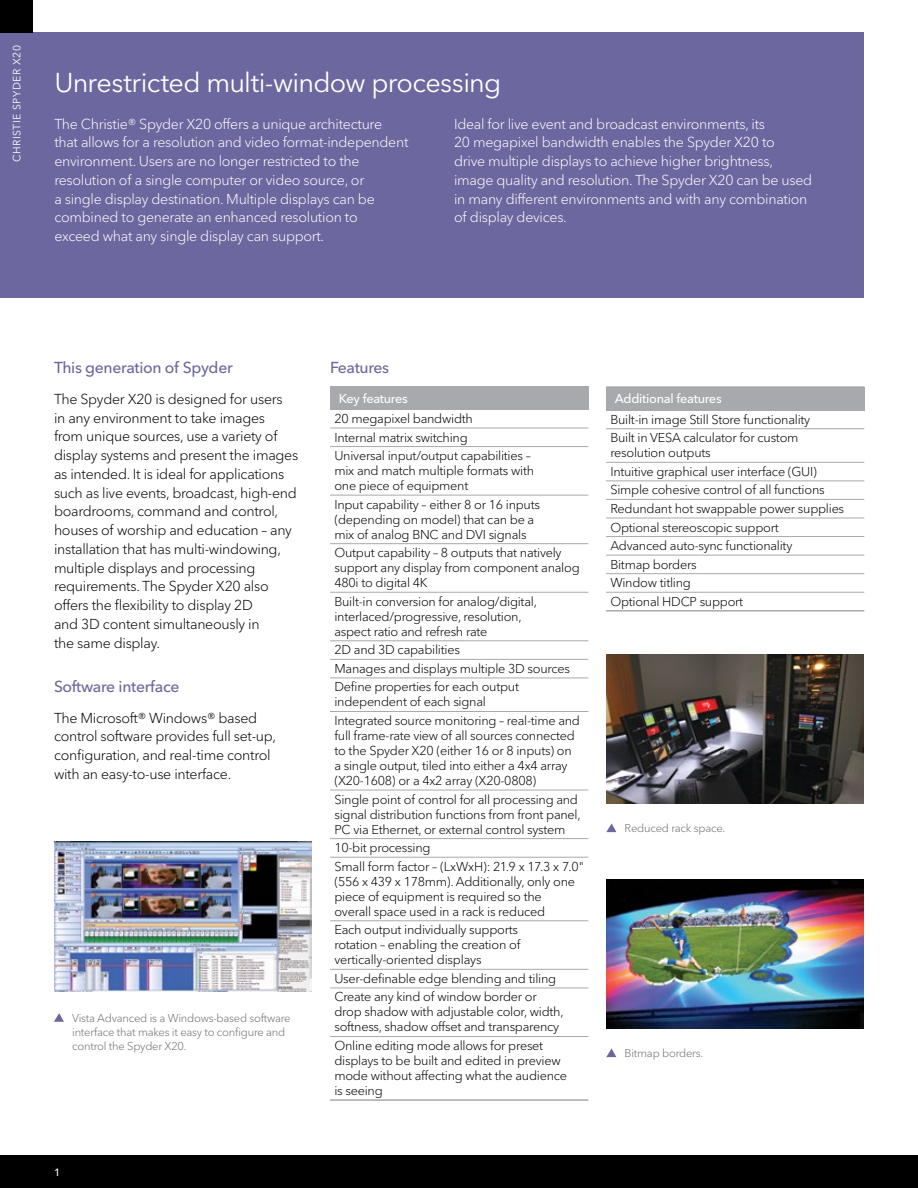
<style>
.page{position:relative;width:918px;height:1188px;background:#fff}
.page>*{position:absolute;margin:0;border:0;box-sizing:border-box;transform-origin:0 0}
.t1{font:27px "Avenir Next Cyr";letter-spacing:-.025em;color:#fff}
.t2{font:500 15.75px "Avenir Next Cyr";letter-spacing:-.02em;color:#6c679e}
.t3{font:300 14.25px/18.8px "Avenir Next Cyr";letter-spacing:-.02em;color:#fff}
.t4{font:300 14.25px/18.8px "Avenir Next Cyr";letter-spacing:-.02em;color:#000}
.t5{font:300 12.75px/15px "Avenir Next Cyr";letter-spacing:-.02em;color:#000}
.t6{font:500 12.75px "Avenir Next Cyr";letter-spacing:-.02em;color:#fff}
.t7{font:300 11.25px/14.2px "Avenir Next Cyr";letter-spacing:-.02em;color:#6d6e71}
.t8{font:10.5px "Avenir Next Cyr";letter-spacing:.05em;color:#fff}
.t9{font:500 10.5px "Avenir Next Cyr";color:#fff}
</style>
<div class="page">
<div style="left:330px;top:386px;width:258px;height:23px;background:#a7a9ac"></div>
<hr style="left:330px;top:428px;width:258px;height:1px;background:#a7a9ac">
<hr style="left:330px;top:446px;width:258px;height:1px;background:#a7a9ac">
<hr style="left:330px;top:495px;width:258px;height:1px;background:#a7a9ac">
<hr style="left:330px;top:543px;width:258px;height:1px;background:#a7a9ac">
<hr style="left:330px;top:592px;width:258px;height:1px;background:#a7a9ac">
<hr style="left:330px;top:640px;width:258px;height:1px;background:#a7a9ac">
<hr style="left:330px;top:659px;width:258px;height:1px;background:#a7a9ac">
<hr style="left:330px;top:678px;width:258px;height:1px;background:#a7a9ac">
<hr style="left:330px;top:711px;width:258px;height:1px;background:#a7a9ac">
<hr style="left:330px;top:790px;width:258px;height:1px;background:#a7a9ac">
<hr style="left:330px;top:838px;width:258px;height:1px;background:#a7a9ac">
<hr style="left:330px;top:857px;width:258px;height:1px;background:#a7a9ac">
<hr style="left:330px;top:920px;width:258px;height:1px;background:#a7a9ac">
<hr style="left:330px;top:969px;width:258px;height:1px;background:#a7a9ac">
<hr style="left:330px;top:988px;width:258px;height:1px;background:#a7a9ac">
<hr style="left:330px;top:1036px;width:258px;height:1px;background:#a7a9ac">
<hr style="left:330px;top:1099px;width:258px;height:2px;background:#a7a9ac">
<div style="left:606px;top:387px;width:258px;height:23px;background:#a7a9ac"></div>
<hr style="left:606px;top:555px;width:258px;height:1px;background:#a7a9ac">
<hr style="left:606px;top:573px;width:258px;height:1px;background:#a7a9ac">
<hr style="left:606px;top:536px;width:258px;height:1px;background:#a7a9ac">
<hr style="left:606px;top:518px;width:258px;height:1px;background:#a7a9ac">
<hr style="left:606px;top:499px;width:258px;height:1px;background:#a7a9ac">
<hr style="left:606px;top:481px;width:258px;height:1px;background:#a7a9ac">
<hr style="left:606px;top:462px;width:258px;height:1px;background:#a7a9ac">
<hr style="left:606px;top:428px;width:258px;height:1px;background:#a7a9ac">
<hr style="left:606px;top:610px;width:258px;height:2px;background:#a7a9ac">
<hr style="left:606px;top:386px;width:258px;height:2px;background:#a7a9ac">
<hr style="left:606px;top:592px;width:258px;height:1px;background:#a7a9ac">
<img style="left:54px;top:842px;width:258px;height:150px">
<img style="left:606px;top:879px;width:258px;height:149px">
<div style="left:0;top:32px;width:864px;height:266px;background:#6c679e"></div>
<div style="left:0;top:0;width:32px;height:32px;background:#000"></div>
<svg style="left:606px;top:1048px;width:10px;height:9px"></svg>
<img style="left:606px;top:654px;width:258px;height:149px">
<svg style="left:606px;top:823px;width:10px;height:9px"></svg>
<svg style="left:54px;top:1013px;width:10px;height:9px"></svg>
<div style="left:0;top:1156px;width:918px;height:32px;background:#000"></div>
<p class="t8" style="left:10px;top:162px;width:118px;rotate:-90deg">CHRISTIE SPYDER X20</p>
<h1 class="t1" style="left:54px;top:66px;width:448px">Unrestricted multi-window processing</h1>
<p class="t3" style="left:54px;top:114px;width:356px">The Christie® Spyder X20 offers a unique architecture that allows for a resolution and video format-independent environment. Users are no longer restricted to the resolution of a single computer or video source, or<br>a single display destination. Multiple displays can be combined to generate an enhanced resolution to<br>exceed what any single display can support.</p>
<p class="t3" style="left:454px;top:114px;width:360px">Ideal for live event and broadcast environments, its<br>20 megapixel bandwidth enables the Spyder X20 to<br>drive multiple displays to achieve higher brightness, image quality and resolution. The Spyder X20 can be used in many different environments and with any combination of display devices.</p>
<p class="t2" style="left:54px;top:358px;width:180px">This generation of Spyder</p>
<p class="t4" style="left:54px;top:390px;width:246px">The Spyder X20 is designed for users<br>in any environment to take images<br>from unique sources, use a variety of display systems and present the images as intended. It is ideal for applications such as live events, broadcast, high-end boardrooms, command and control, houses of worship and education – any installation that has multi-windowing, multiple displays and processing requirements. The Spyder X20 also offers the flexibility to display 2D<br>and 3D content simultaneously in<br>the same display.</p>
<p class="t2" style="left:54px;top:677px;width:127px">Software interface</p>
<p class="t4" style="left:54px;top:708px;width:224px">The Microsoft® Windows® based control software provides full set-up, configuration, and real-time control with an easy-to-use interface.</p>
<p class="t7" style="left:72px;top:1011px;width:220px">Vista Advanced is a Windows-based software interface that makes it easy to configure and control the Spyder X20.</p>
<p class="t9" style="left:54px;top:1166px;width:8px">1</p>
<p class="t2" style="left:330px;top:358px;width:61px">Features</p>
<p class="t6" style="left:339px;top:391px;width:71px">Key features</p>
<p class="t5" style="left:334px;top:409px;width:198px;line-height:18.6px">20 megapixel bandwidth<br>Internal matrix switching<br>Universal input/output capabilities –</p>
<p class="t5" style="left:334px;top:463px;width:201px">mix and match multiple formats with one piece of equipment</p>
<p class="t5" style="left:334px;top:497px;width:207px">Input capability – either 8 or 16 inputs (depending on model) that can be a mix of analog BNC and DVI signals</p>
<p class="t5" style="left:334px;top:545px;width:247px">Output capability – 8 outputs that natively support any display from component analog<br>480i to digital 4K</p>
<p class="t5" style="left:334px;top:594px;width:204px">Built-in conversion for analog/digital, interlaced/progressive, resolution, aspect ratio and refresh rate</p>
<p class="t5" style="left:334px;top:641px;width:237px;line-height:18.6px">2D and 3D capabilities<br>Manages and displays multiple 3D sources<br>Define properties for each output</p>
<p class="t5" style="left:334px;top:693px;width:247px;line-height:18.6px">independent of each signal<br>Integrated source monitoring – real-time and</p>
<p class="t5" style="left:334px;top:728px;width:242px">full frame-rate view of all sources connected to the Spyder X20 (either 16 or 8 inputs) on a single output, tiled into either a 4x4 array (X20-1608) or a 4x2 array (X20-0808)</p>
<p class="t5" style="left:334px;top:792px;width:248px">Single point of control for all processing and signal distribution functions from front panel,<br>PC via Ethernet, or external control system</p>
<p class="t5" style="left:334px;top:838px;width:251px;line-height:18.6px">10-bit processing<br>Small form factor – (LxWxH): 21.9 x 17.3 x 7.0"</p>
<p class="t5" style="left:334px;top:874px;width:242px">(556 x 439 x 178mm). Additionally, only one piece of equipment is required so the overall space used in a rack is reduced</p>
<p class="t5" style="left:334px;top:922px;width:188px">Each output individually supports rotation – enabling the creation of vertically-oriented displays</p>
<p class="t5" style="left:334px;top:969px;width:223px;line-height:18.6px">User-definable edge blending and tiling<br>Create any kind of window border or</p>
<p class="t5" style="left:334px;top:1005px;width:231px">drop shadow with adjustable color, width, softness, shadow offset and transparency</p>
<p class="t5" style="left:334px;top:1038px;width:234px">Online editing mode allows for preset displays to be built and edited in preview mode without affecting what the audience is seeing</p>
<p class="t6" style="left:615px;top:391px;width:109px">Additional features</p>
<p class="t5" style="left:610px;top:410px;width:201px;line-height:18.6px">Built-in image Still Store functionality<br>Built in VESA calculator for custom</p>
<p class="t5" style="left:610px;top:444px;width:235px;line-height:18.6px">resolution outputs<br>Intuitive graphical user interface (GUI)<br>Simple cohesive control of all functions<br>Redundant hot swappable power supplies<br>Optional stereoscopic support<br>Advanced auto-sync functionality<br>Bitmap borders<br>Window titling<br>Optional HDCP support</p>
<p class="t7" style="left:625px;top:821px;width:102px">Reduced rack space.</p>
<p class="t7" style="left:625px;top:1046px;width:80px">Bitmap borders.</p>
</div>
